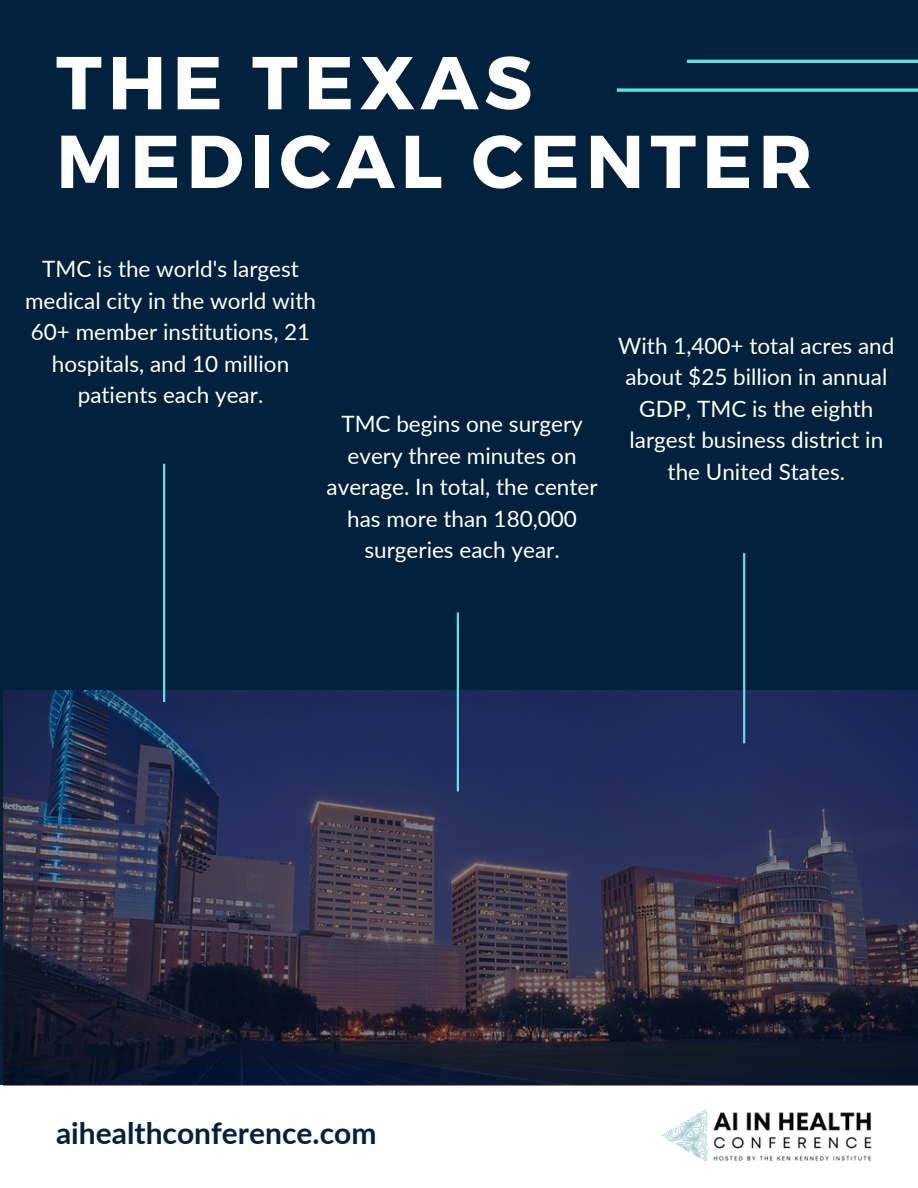
<style>
.page{position:relative;width:918px;height:1188px;background:#01213c}
.page>*{position:absolute;margin:0;border:0;box-sizing:border-box;transform-origin:0 0}
.t1{font:700 74.7px/78.8px "Montserrat";letter-spacing:.08em;color:#fff}
.t2{font:700 30px "Lato";color:#01213c}
.t3{font:22.5px/31.5px "Lato";color:#fff;text-align:center}
</style>
<div class="page">
<div style="left:0;top:1085px;width:918px;height:103px;background:#fff"></div>
<img style="left:3px;top:691px;width:915px;height:395px">
<hr style="left:457px;top:612px;width:2px;height:179px;background:#5ce1e6">
<hr style="left:163px;top:464px;width:2px;height:238px;background:#5ce1e6">
<hr style="left:743px;top:553px;width:2px;height:190px;background:#5ce1e6">
<hr style="left:687px;top:60px;width:231px;height:3px;background:#5ce1e6">
<svg style="left:617px;top:88px;width:301px;height:4px"></svg>
<img style="left:661px;top:1109px;width:211px;height:53px">
<p class="t1" style="left:56px;top:40px;width:758px">THE TEXAS<br>MEDICAL CENTER</p>
<p class="t3" style="left:25px;top:253px;width:292px">TMC is the world's largest medical city in the world with<br>60+ member institutions, 21 hospitals, and 10 million patients each year.</p>
<p class="t3" style="left:327px;top:408px;width:273px">TMC begins one surgery every three minutes on average. In total, the center has more than 180,000 surgeries each year.</p>
<p class="t3" style="left:618px;top:329px;width:278px">With 1,400+ total acres and about $25 billion in annual<br>GDP, TMC is the eighth largest business district in the United States.</p>
<p class="t2" style="left:56px;top:1114px;width:322px">aihealthconference.com</p>
</div>
